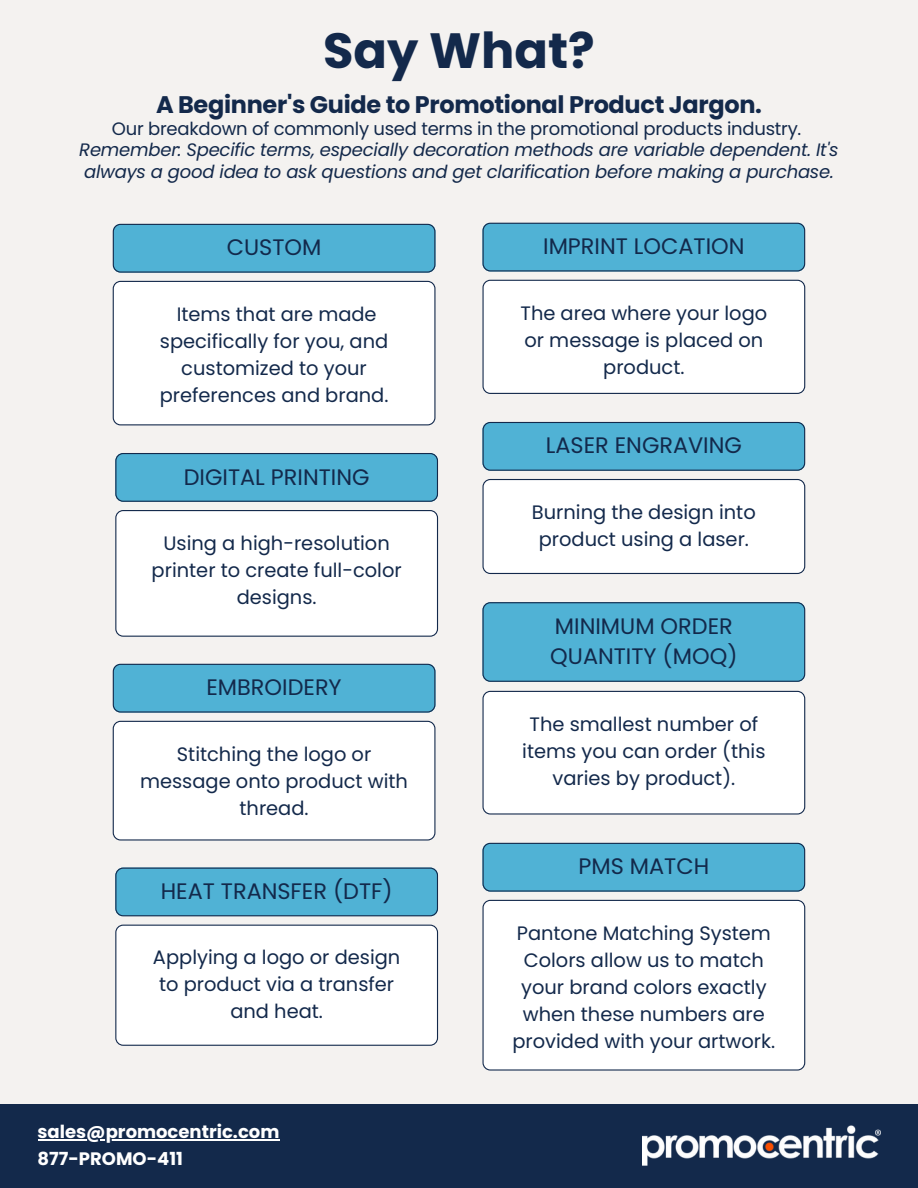
<style>
.page{position:relative;width:918px;height:1188px;background:#f4f2f0}
.page>*{position:absolute;margin:0;border:0;box-sizing:border-box;transform-origin:0 0}
.t1{font:700 49.5px "Poppins";color:#13294b}
.t2{font:700 24px "Poppins";letter-spacing:-.015em;color:#13294b}
.t3{font:22.35px/30.3px "Poppins";color:#13294b}
.t4{font:19.5px/27px "Poppins";color:#13294b;text-align:center}
.t5{font:italic 18px/21.3px "Poppins";letter-spacing:-.015em;color:#13294b}
.t6{font:18px "Poppins";letter-spacing:-.015em;color:#13294b}
.t7{font:700 18px/27px "Poppins";color:#fff}
</style>
<div class="page">
<div style="left:0;top:1104px;width:918px;height:84px;background:#13294b"></div>
<hr style="left:38px;top:1139px;width:241px;height:1px;background:#fff">
<img style="left:643px;top:1125px;width:237px;height:41px">
<div style="left:482px;top:691px;width:323px;height:124px;background:#fff"></div>
<div style="left:482px;top:602px;width:323px;height:80px;background:#50b2d5"></div>
<div style="left:115px;top:510px;width:323px;height:127px;background:#fff"></div>
<svg style="left:115px;top:453px;width:323px;height:48px;background:#4eadd0"></svg>
<div style="left:482px;top:479px;width:323px;height:95px;background:#fff"></div>
<svg style="left:482px;top:422px;width:323px;height:49px"></svg>
<div style="left:483px;top:422px;width:322px;height:48px;background:#50b2d5"></div>
<div style="left:115px;top:925px;width:323px;height:121px;background:#fff"></div>
<div style="left:115px;top:868px;width:323px;height:48px;background:#50b2d5"></div>
<div style="left:113px;top:721px;width:322px;height:119px;background:#fff"></div>
<div style="left:113px;top:664px;width:322px;height:48px;background:#50b2d5"></div>
<div style="left:113px;top:281px;width:323px;height:144px;background:#fff"></div>
<div style="left:113px;top:224px;width:322px;height:48px;background:#50b2d5"></div>
<div style="left:482px;top:280px;width:323px;height:114px;background:#fff"></div>
<div style="left:482px;top:223px;width:323px;height:49px;background:#5b7e97;border-radius:8px"></div>
<div style="left:483px;top:223px;width:322px;height:48px;background:#50b2d5"></div>
<div style="left:482px;top:900px;width:323px;height:171px;background:#fff"></div>
<svg style="left:482px;top:843px;width:323px;height:49px"></svg>
<div style="left:483px;top:843px;width:322px;height:48px;background:#50b2d5"></div>
<h1 class="t1" style="left:323px;top:22px;width:273px">Say What?</h1>
<p class="t2" style="left:156px;top:91px;width:607px">A Beginner's Guide to Promotional Product Jargon.</p>
<p class="t6" style="left:112px;top:118px;width:691px">Our breakdown of commonly used terms in the promotional products industry.</p>
<p class="t5" style="left:79px;top:140px;width:761px">Remember: Specific terms, especially decoration methods are variable dependent. It's always a good idea to ask questions and get clarification before making a purchase.</p>
<p class="t3" style="left:227px;top:233px;width:96px">CUSTOM</p>
<p class="t4" style="left:160px;top:300px;width:230px">Items that are made specifically for you, and customized to your preferences and brand.</p>
<p class="t3" style="left:184px;top:462px;width:187px">DIGITAL PRINTING</p>
<p class="t4" style="left:152px;top:530px;width:252px">Using a high-resolution printer to create full-color designs.</p>
<p class="t3" style="left:206px;top:672px;width:137px">EMBROIDERY</p>
<p class="t4" style="left:140px;top:740px;width:269px">Stitching the logo or message onto product with thread.</p>
<p class="t3" style="left:161px;top:876px;width:233px">HEAT TRANSFER (DTF)</p>
<p class="t4" style="left:153px;top:944px;width:249px">Applying a logo or design to product via a transfer and heat.</p>
<p class="t7" style="left:38px;top:1118px;width:243px">sales@promocentric.com<br>877-PROMO-411</p>
<p class="t3" style="left:543px;top:231px;width:203px">IMPRINT LOCATION</p>
<p class="t4" style="left:520px;top:299px;width:248px">The area where your logo or message is placed on product.</p>
<p class="t3" style="left:546px;top:431px;width:198px">LASER ENGRAVING</p>
<p class="t4" style="left:532px;top:499px;width:225px">Burning the design into product using a laser.</p>
<p class="t3" style="left:550px;top:611px;width:189px">MINIMUM ORDER<br>QUANTITY (MOQ)</p>
<p class="t4" style="left:522px;top:711px;width:245px">The smallest number of items you can order (this varies by product).</p>
<p class="t3" style="left:579px;top:851px;width:132px">PMS MATCH</p>
<p class="t4" style="left:513px;top:919px;width:264px">Pantone Matching System<br>Colors allow us to match your brand colors exactly when these numbers are provided with your artwork.</p>
</div>
